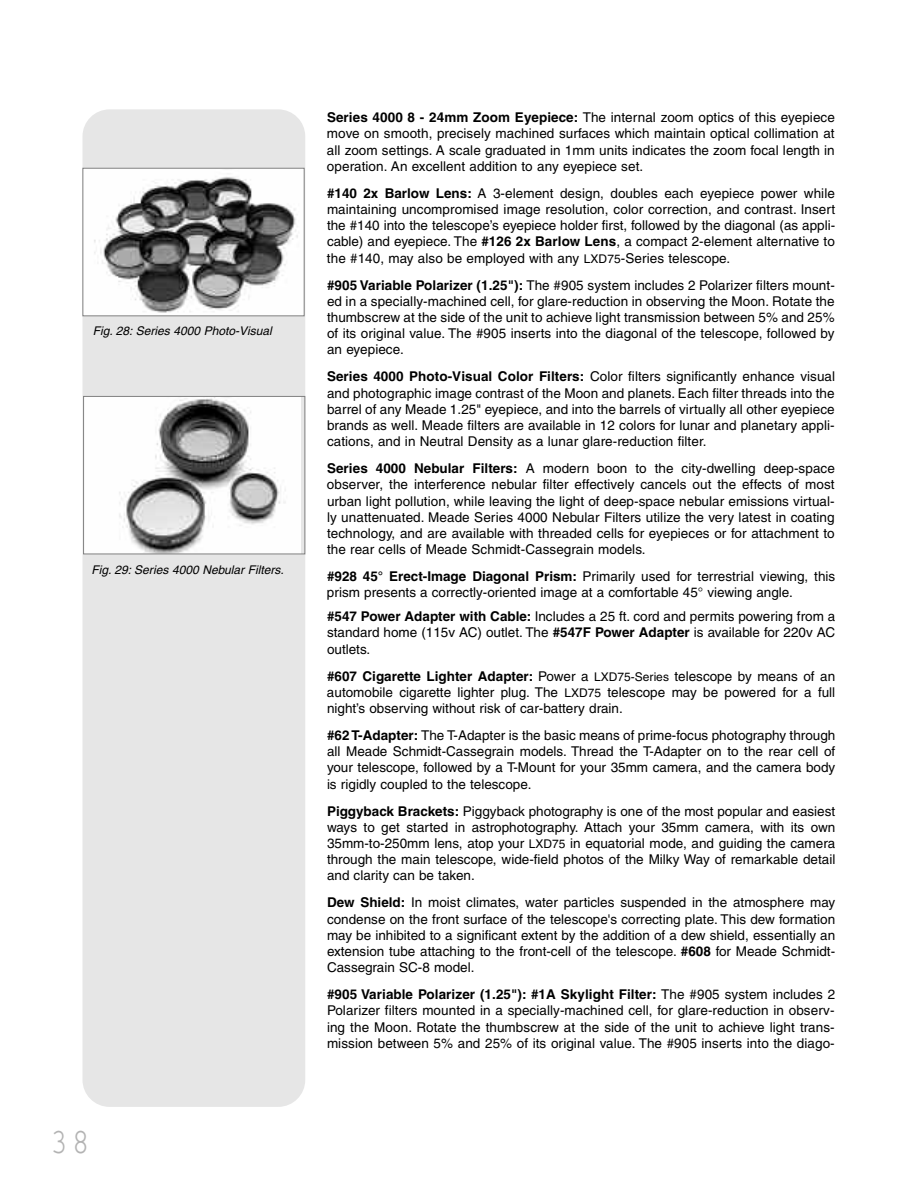
<style>
.page{position:relative;width:918px;height:1188px;background:#fff}
.page>*{position:absolute;margin:0;border:0;box-sizing:border-box;transform-origin:0 0}
.t1{font:36px "Courier";color:#b3b3b3;scale:.8 1}
.t2{font:13.5px/16.2px "Helvetica";color:#000;text-align:justify}
.t3{font:italic 12px "Helvetica";color:#000}
.s1{font-weight:700}
.s2{font-size:12px}
</style>
<div class="page">
<div style="left:82px;top:109px;width:223px;height:998px;background:#e6e6e6;border-radius:27px"></div>
<img style="left:84px;top:170px;width:219px;height:144px">
<div style="left:82px;top:168px;width:223px;height:148px;border:1px solid #808080"></div>
<img style="left:85px;top:398px;width:215px;height:154px">
<div style="left:83px;top:396px;width:222px;height:158px;border:1px solid #808080"></div>
<p class="t3" style="left:93px;top:327px;width:180px">Fig. 28: Series 4000 Photo-Visual</p>
<p class="t3" style="left:92px;top:566px;width:194px">Fig. 29: Series 4000 Nebular Filters.</p>
<h1 class="t1" style="left:51px;top:1130px;width:49px">38</h1>
<p class="t2" style="left:327px;top:111px;width:509px"><span class="s1">Series 4000 8 - 24mm Zoom Eyepiece:</span> The internal zoom optics of this eyepiece move on smooth, precisely machined surfaces which maintain optical collimation at all zoom settings. A scale graduated in 1mm units indicates the zoom focal length in operation. An excellent addition to any eyepiece set.</p>
<p class="t2" style="left:327px;top:186px;width:510px"><span class="s1">#140 2x Barlow Lens:</span> A 3-element design, doubles each eyepiece power while maintaining uncompromised image resolution, color correction, and contrast. Insert the #140 into the telescope’s eyepiece holder first, followed by the diagonal (as appli&shy;cable) and eyepiece. The <span class="s1">#126 2x Barlow Lens</span>, a compact 2-element alternative to the #140, may also be employed with any <span class="s2">LXD75</span>-Series telescope.</p>
<p class="t2" style="left:327px;top:278px;width:509px"><span class="s1">#905 Variable Polarizer (1.25"):</span> The #905 system includes 2 Polarizer filters mount&shy;ed in a specially-machined cell, for glare-reduction in observing the Moon. Rotate the thumbscrew at the side of the unit to achieve light transmission between 5% and 25% of its original value. The #905 inserts into the diagonal of the telescope, followed by an eyepiece.</p>
<p class="t2" style="left:327px;top:370px;width:510px"><span class="s1">Series 4000 Photo-Visual Color Filters:</span> Color filters significantly enhance visual and photographic image contrast of the Moon and planets. Each filter threads into the barrel of any Meade 1.25" eyepiece, and into the barrels of virtually all other eyepiece brands as well. Meade filters are available in 12 colors for lunar and planetary appli&shy;cations, and in Neutral Density as a lunar glare-reduction filter.</p>
<p class="t2" style="left:327px;top:462px;width:509px"><span class="s1">Series 4000 Nebular Filters:</span> A modern boon to the city-dwelling deep-space observer, the interference nebular filter effectively cancels out the effects of most urban light pollution, while leaving the light of deep-space nebular emissions virtual&shy;ly unattenuated. Meade Series 4000 Nebular Filters utilize the very latest in coating technology, and are available with threaded cells for eyepieces or for attachment to the rear cells of Meade Schmidt-Cassegrain models.</p>
<p class="t2" style="left:327px;top:570px;width:510px"><span class="s1">#928 45° Erect-Image Diagonal Prism:</span> Primarily used for terrestrial viewing, this prism presents a correctly-oriented image at a comfortable 45° viewing angle.</p>
<p class="t2" style="left:327px;top:610px;width:510px"><span class="s1">#547 Power Adapter with Cable:</span> Includes a 25 ft. cord and permits powering from a standard home (115v AC) outlet. The <span class="s1">#547F Power Adapter</span> is available for 220v AC outlets.</p>
<p class="t2" style="left:327px;top:669px;width:510px"><span class="s1">#607 Cigarette Lighter Adapter:</span> Power a <span class="s2">LXD75-Series</span> telescope by means of an automobile cigarette lighter plug. The <span class="s2">LXD75</span> telescope may be powered for a full night’s observing without risk of car-battery drain.</p>
<p class="t2" style="left:327px;top:728px;width:510px"><span class="s1">#62 T-Adapter:</span> The T-Adapter is the basic means of prime-focus photography through all Meade Schmidt-Cassegrain models. Thread the T-Adapter on to the rear cell of your telescope, followed by a T-Mount for your 35mm camera, and the camera body is rigidly coupled to the telescope.</p>
<p class="t2" style="left:327px;top:804px;width:510px"><span class="s1">Piggyback Brackets:</span> Piggyback photography is one of the most popular and easiest ways to get started in astrophotography. Attach your 35mm camera, with its own 35mm-to-250mm lens, atop your <span class="s2">LXD75</span> in equatorial mode, and guiding the camera through the main telescope, wide-field photos of the Milky Way of remarkable detail and clarity can be taken.</p>
<p class="t2" style="left:327px;top:896px;width:510px"><span class="s1">Dew Shield:</span> In moist climates, water particles suspended in the atmosphere may condense on the front surface of the telescope's correcting plate. This dew formation may be inhibited to a significant extent by the addition of a dew shield, essentially an extension tube attaching to the front-cell of the telescope. <span class="s1">#608</span> for Meade Schmidt-Cassegrain SC-8 model.</p>
<p class="t2" style="left:327px;top:988px;width:510px"><span class="s1">#905 Variable Polarizer (1.25"): #1A Skylight Filter:</span> The #905 system includes 2<br>Polarizer filters mounted in a specially-machined cell, for glare-reduction in observ&shy;ing the Moon. Rotate the thumbscrew at the side of the unit to achieve light trans&shy;mission between 5% and 25% of its original value. The #905 inserts into the diago-</p>
</div>
